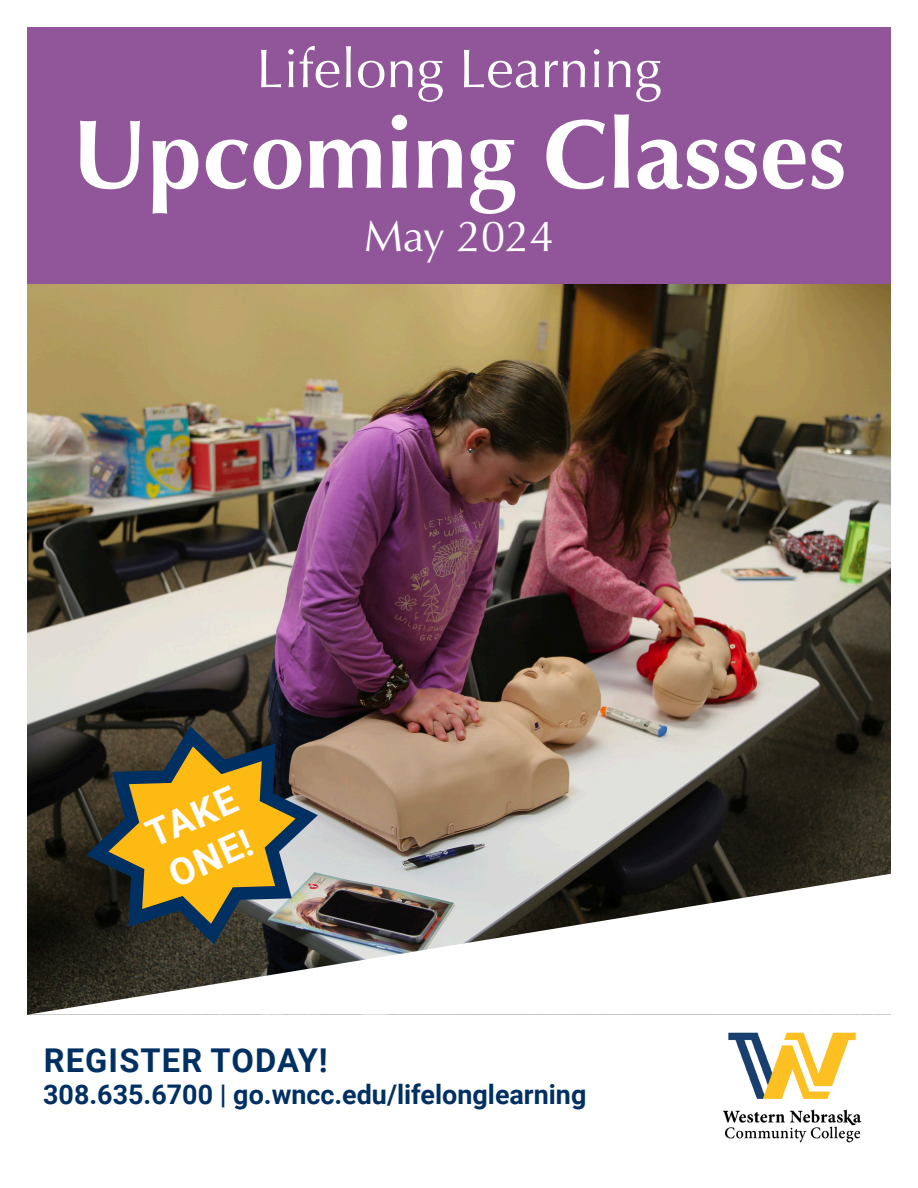
<style>
.page{position:relative;width:918px;height:1188px;background:#fff}
.page>*{position:absolute;margin:0;border:0;box-sizing:border-box;transform-origin:0 0}
.t1{font:700 97.5px "Optima LT Std";color:#fff}
.t2{font:54.45px "Optima LT Std";color:#fff}
.t3{font:43.5px "Optima LT Std";color:#fff}
.t4{font:700 37.5px "Roboto";color:#fff}
.t5{font:700 32.85px "Roboto";letter-spacing:.035em;color:#003062}
.t6{font:700 27px "Roboto";color:#003062}
</style>
<div class="page">
<img style="left:28px;top:284px;width:863px;height:590px">
<div style="left:28px;top:27px;width:863px;height:257px;background:#91569a"></div>
<svg style="left:27px;top:874px;width:864px;height:141px"></svg>
<img style="left:722px;top:1032px;width:140px;height:111px">
<svg style="left:75px;top:718px;width:254px;height:236px;background:#756636"></svg>
<p class="t2" style="left:256px;top:37px;width:407px">Lifelong Learning</p>
<p class="t1" style="left:72px;top:98px;width:776px">Upcoming Classes</p>
<p class="t3" style="left:364px;top:211px;width:191px">May 2024</p>
<p class="t4" style="left:138px;top:812px;width:97px;rotate:-24deg">TAKE</p>
<p class="t4" style="left:160px;top:852px;width:88px;rotate:-24deg">ONE!</p>
<p class="t5" style="left:44px;top:1037px;width:285px">REGISTER TODAY!</p>
<p class="t6" style="left:43px;top:1076px;width:545px">308.635.6700 | go.wncc.edu/lifelonglearning</p>
</div>
